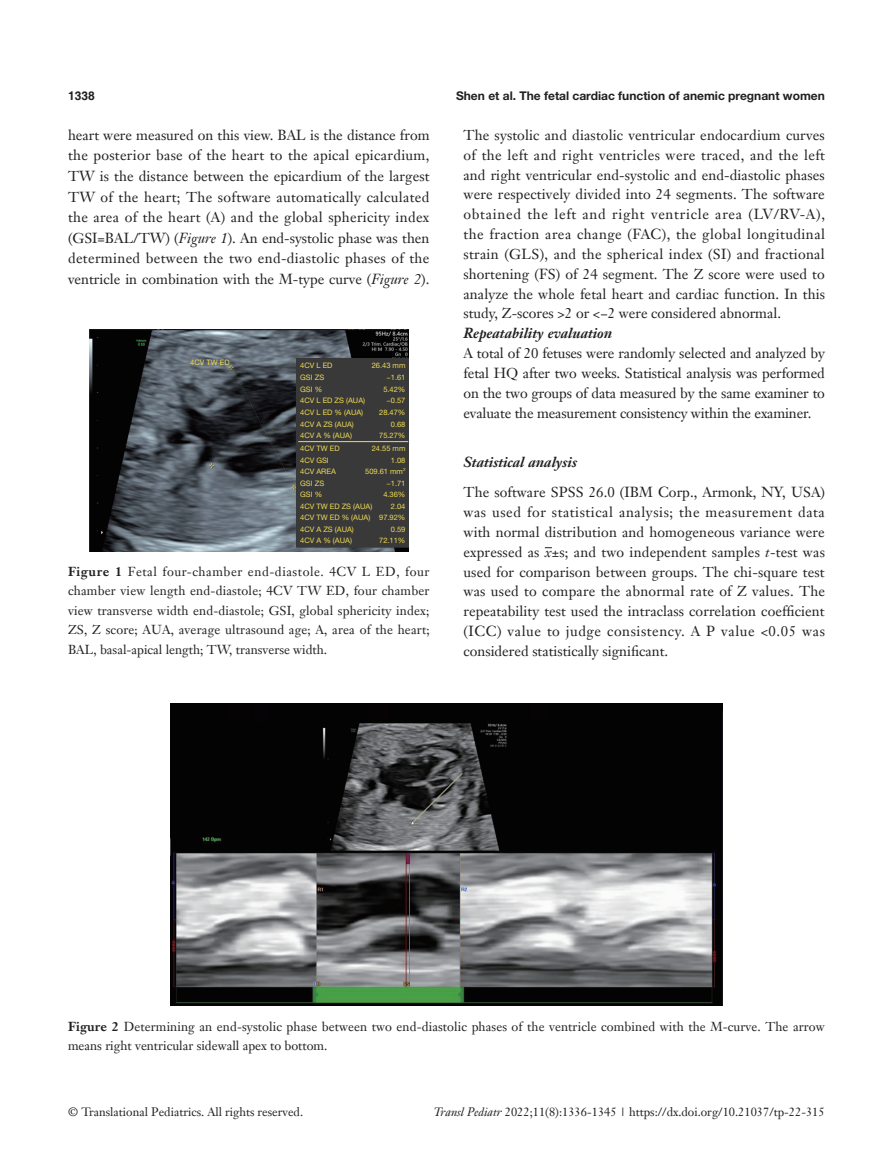
<style>
.page{position:relative;width:893px;height:1170px;background:#fff}
.page>*{position:absolute;margin:0;border:0;box-sizing:border-box;transform-origin:0 0}
.t1{font:14.25px/19.8px "Janson Text LT";color:#231f20;text-align:justify}
.t2{font:italic 700 14.25px "Janson Text LT";color:#231f20}
.t3{font:12.75px/19.5px "Janson Text LT";letter-spacing:.005em;color:#231f20;text-align:justify}
.t4{font:12px "Janson Text LT";color:#231f20}
.t5{font:700 12px "Helvetica Neue LT Pro";color:#231f20}
.t6{font:700 12px "Helvetica";color:#231f20}
.t7{font:7.5px/11.6px "Helvetica Neue LT Pro";color:#f0dc54}
.t8{font:4.35px "Helvetica Neue LT Pro";color:#f0dc54}
.s1{font-style:italic}
.s2{font-weight:700}
</style>
<div class="page">
<img style="left:89px;top:330px;width:319px;height:221px">
<hr style="left:298px;top:441px;width:110px;height:1px;background:#f0dc54">
<img style="left:170px;top:703px;width:553px;height:302px">
<p class="t6" style="left:68px;top:88px;width:28px">1338</p>
<p class="t5" style="left:456px;top:88px;width:370px">Shen et al. The fetal cardiac function of anemic pregnant women</p>
<p class="t1" style="left:68px;top:124px;width:363px;line-height:20.5px">heart were measured on this view. BAL is the distance from the posterior base of the heart to the apical epicardium, TW is the distance between the epicardium of the largest TW of the heart; The software automatically calculated the area of the heart (A) and the global sphericity index (GSI=BAL/TW) (<span class="s1">Figure 1</span>). An end-systolic phase was then determined between the two end-diastolic phases of the ventricle in combination with the M-type curve (<span class="s1">Figure 2</span>).</p>
<p class="t1" style="left:463px;top:125px;width:363px">The systolic and diastolic ventricular endocardium curves of the left and right ventricles were traced, and the left and right ventricular end-systolic and end-diastolic phases were respectively divided into 24 segments. The software obtained the left and right ventricle area (LV/RV-A), the fraction area change (FAC), the global longitudinal strain (GLS), and the spherical index (SI) and fractional shortening (FS) of 24 segment. The Z score were used to analyze the whole fetal heart and cardiac function. In this study, Z-scores &gt;2 or &lt;−2 were considered abnormal.</p>
<p class="t2" style="left:463px;top:324px;width:150px">Repeatability evaluation</p>
<p class="t1" style="left:463px;top:343px;width:363px">A total of 20 fetuses were randomly selected and analyzed by fetal HQ after two weeks. Statistical analysis was performed on the two groups of data measured by the same examiner to evaluate the measurement consistency within the examiner.</p>
<p class="t2" style="left:463px;top:453px;width:115px">Statistical analysis</p>
<p class="t1" style="left:463px;top:482px;width:363px">The software SPSS 26.0 (IBM Corp., Armonk, NY, USA) was used for statistical analysis; the measurement data with normal distribution and homogeneous variance were expressed as <span class="s1">x</span>±s; and two independent samples <span class="s1">t</span>-test was used for comparison between groups. The chi-square test was used to compare the abnormal rate of Z values. The repeatability test used the intraclass correlation coefficient (ICC) value to judge consistency. A P value &lt;0.05 was considered statistically significant.</p>
<p class="t7" style="left:190px;top:356px;width:41px">4CV TW ED</p>
<p class="t7" style="left:300px;top:360px;width:67px">4CV L ED<br>GSI ZS<br>GSI %<br>4CV L ED ZS (AUA)<br>4CV L ED % (AUA)<br>4CV A ZS (AUA)<br>4CV A % (AUA)</p>
<p class="t7" style="left:300px;top:443px;width:74px">4CV TW ED<br>4CV GSI<br>4CV AREA<br>GSI ZS<br>GSI %<br>4CV TW ED ZS (AUA)<br>4CV TW ED % (AUA)<br>4CV A ZS (AUA)<br>4CV A % (AUA)</p>
<p class="t7" style="left:372px;top:360px;width:35px;text-align:right">26.43 mm −1.61<br>5.42% −0.57<br>28.47%<br>0.68<br>75.27%</p>
<p class="t7" style="left:372px;top:443px;width:35px">24.55 mm</p>
<p class="t7" style="left:391px;top:454px;width:16px">1.08</p>
<p class="t7" style="left:365px;top:465px;width:39px">509.61 mm</p>
<p class="t8" style="left:403px;top:466px;width:4px">2</p>
<p class="t7" style="left:379px;top:477px;width:28px;text-align:right">−1.71<br>4.36%<br>2.04<br>97.92%<br>0.59<br>72.11%</p>
<p class="t3" style="left:68px;top:561px;width:363px"><span class="s2">Figure 1</span> Fetal four-chamber end-diastole. 4CV L ED, four chamber view length end-diastole; 4CV TW ED, four chamber view transverse width end-diastole; GSI, global sphericity index; ZS, Z score; AUA, average ultrasound age; A, area of the heart; BAL, basal-apical length; TW, transverse width.</p>
<p class="t3" style="left:68px;top:1016px;width:758px"><span class="s2">Figure 2</span> Determining an end-systolic phase between two end-diastolic phases of the ventricle combined with the M-curve. The arrow means right ventricular sidewall apex to bottom.</p>
<p class="t4" style="left:68px;top:1104px;width:236px">© Translational Pediatrics. All rights reserved.</p>
<p class="t4" style="left:434px;top:1104px;width:392px"><span class="s1">Transl Pediatr</span> 2022;11(8):1336-1345 | https://dx.doi.org/10.21037/tp-22-315</p>
</div>
